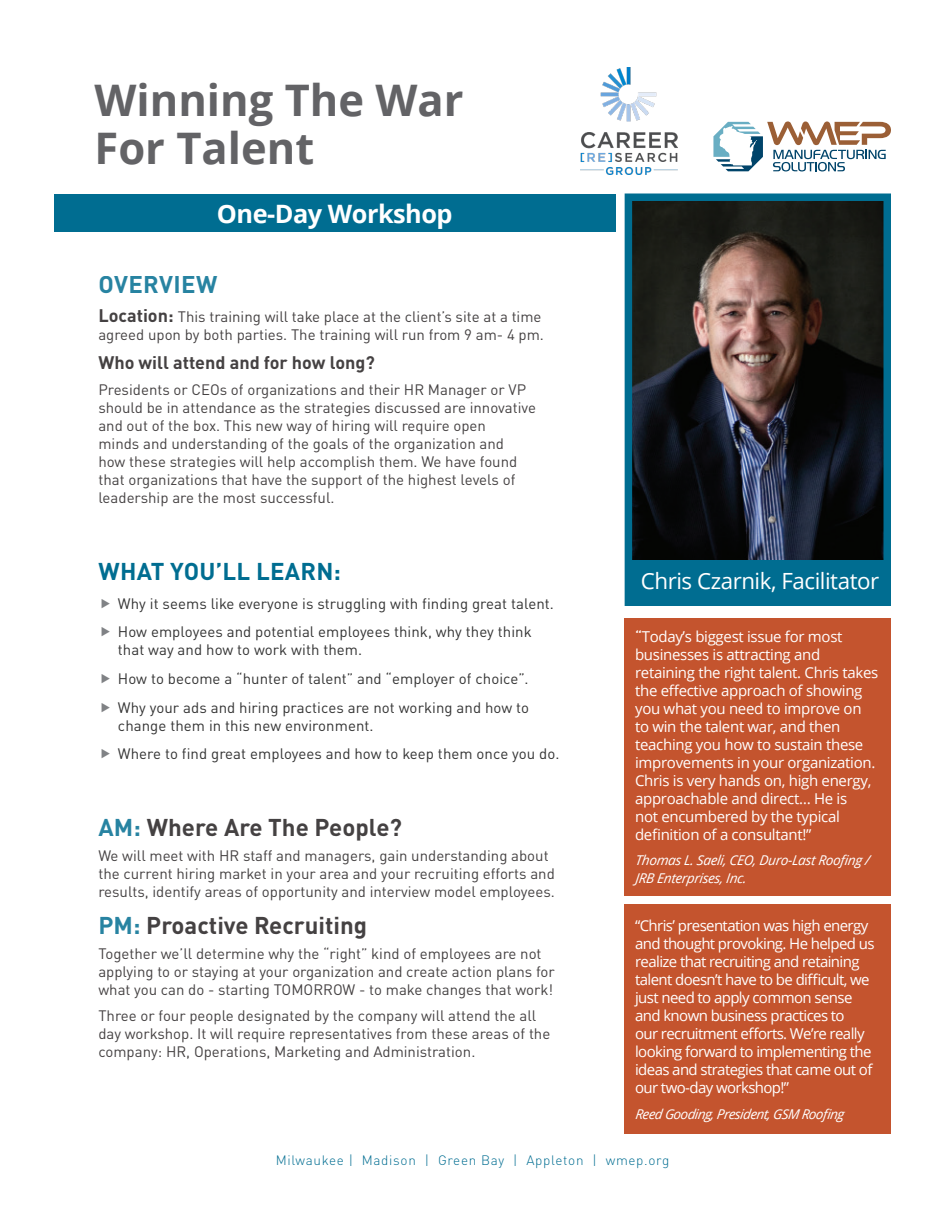
<style>
.page{position:relative;width:945px;height:1215px;background:#fff}
.page>*{position:absolute;margin:0;border:0;box-sizing:border-box;transform-origin:0 0}
.t1{font:700 43.5px "Open Sans";color:#636366}
.t2{font:700 25.35px "Open Sans";letter-spacing:-.02em;color:#fff}
.t3{font:700 24px "DIN Pro";color:#231f20}
.t4{font:700 24px "DIN Pro";letter-spacing:.01em;color:#006d91}
.t5{font:22.35px "Open Sans";letter-spacing:-.02em;color:#fff}
.t6{font:700 18px "DIN Pro";color:#231f20}
.t7{font:15px/18px "DIN Pro";color:#231f20}
.t8{font:15px/18px "Open Sans";letter-spacing:-.02em;color:#fff}
.t9{font:15px/18px "DIN Pro";letter-spacing:.005em;color:#343434}
.t10{font:15px/18px "Open Sans";letter-spacing:-.04em;color:#fff}
.t11{font:italic 13.5px/18px "Open Sans";letter-spacing:-.02em;color:#fff}
.caption_-_back_page{font:300 13.5px "DIN Pro";letter-spacing:.05em;color:#006d91}
.s1{font-weight:700;font-size:18px}
.s2{font-family:"DIN Pro";font-weight:500}
.s3{color:#006d91}
</style>
<div class="page">
<div style="left:54px;top:194px;width:562px;height:38px;background:#006d91"></div>
<img style="left:580px;top:68px;width:98px;height:107px">
<img style="left:634px;top:203px;width:248px;height:357px">
<div style="left:625px;top:194px;width:266px;height:412px;border:8px solid #006d91"></div>
<div style="left:629px;top:560px;width:262px;height:41px;background:#006d91"></div>
<div style="left:625px;top:618px;width:266px;height:278px;background:#c4542e"></div>
<div style="left:625px;top:904px;width:266px;height:230px;background:#c4542e"></div>
<svg style="left:713px;top:122px;width:178px;height:49px"></svg>
<p class="t1" style="left:94px;top:69px;width:371px">Winning The War</p>
<p class="t1" style="left:94px;top:117px;width:221px">For Talent</p>
<p class="t2" style="left:217px;top:196px;width:237px">One-Day Workshop</p>
<h3 class="t4" style="left:99px;top:265px;width:120px">OVERVIEW</h3>
<p class="t7" style="left:98px;top:306px;width:447px"><span class="s1">Location:</span> This training will take place at the client’s site at a time agreed upon by both parties. The training will run from 9 am- 4 pm.</p>
<p class="t6" style="left:98px;top:348px;width:278px">Who will attend and for how long?</p>
<p class="t7" style="left:98px;top:379px;width:439px">Presidents or CEOs of organizations and their HR Manager or VP should be in attendance as the strategies discussed are innovative and out of the box. This new way of hiring will require open<br>minds and understanding of the goals of the organization and<br>how these strategies will help accomplish them. We have found that organizations that have the support of the highest levels of leadership are the most successful.</p>
<p class="t4" style="left:99px;top:551px;width:244px">WHAT YOU’LL LEARN:</p>
<p class="t9" style="left:118px;top:593px;width:438px">Why it seems like everyone is struggling with finding great talent.</p>
<p class="t9" style="left:118px;top:621px;width:415px">How employees and potential employees think, why they think that way and how to work with them.</p>
<p class="t9" style="left:118px;top:668px;width:412px">How to become a “hunter of talent” and “employer of choice”.</p>
<p class="t9" style="left:118px;top:697px;width:413px">Why your ads and hiring practices are not working and how to change them in this new environment.</p>
<p class="t9" style="left:118px;top:744px;width:443px">Where to find great employees and how to keep them once you do.</p>
<p class="t5" style="left:641px;top:566px;width:240px">Chris Czarnik, Facilitator</p>
<p class="t8" style="left:635px;top:627px;width:245px"><span class="s2">“</span>Today’s biggest issue for most businesses is attracting and retaining the right talent. Chris takes the effective approach of showing you what you need to improve on to win the talent war, and then teaching you how to sustain these improvements in your organization.<br>Chris is very hands on, high energy, approachable and direct… He is<br>not encumbered by the typical definition of a consultant!”</p>
<p class="t11" style="left:635px;top:851px;width:236px">Thomas L.Saeli, CEO, Duro-LastRoofing /<br>JRB Enterp rises, Inc.</p>
<p class="t10" style="left:635px;top:917px;width:241px">“Chris’ presentation was high energy and thought provoking. He helped us realize that recruiting and retaining talent doesn’t have to be difficult, we just need to apply common sense and known business practices to<br>our recruitment efforts. We’re really looking forward to implementing the ideas and strategies that came out of our two-day workshop!”</p>
<p class="t11" style="left:635px;top:1104px;width:210px">Reed Gooding, President, GSM Roofing</p>
<p class="caption_-_back_page" style="left:276px;top:1150px;width:395px">Milwaukee | Madison | Green Bay | Appleton | wmep.org</p>
<h3 class="t3" style="left:98px;top:807px;width:305px"><span class="s3">AM:</span> Where Are The People?</h3>
<p class="t7" style="left:98px;top:845px;width:458px">We will meet with HR staff and managers, gain understanding about the current hiring market in your area and your recruiting efforts and results, identify areas of opportunity and interview model employees.</p>
<h3 class="t3" style="left:98px;top:905px;width:270px"><span class="s3">PM:</span> Proactive Recruiting</h3>
<p class="t7" style="left:98px;top:943px;width:458px">Together we’ll determine why the “right” kind of employees are not applying to or staying at your organization and create action plans for what you can do - starting TOMORROW - to make changes that work!</p>
<p class="t7" style="left:98px;top:1005px;width:453px">Three or four people designated by the company will attend the all day workshop. It will require representatives from these areas of the company: HR, Operations, Marketing and Administration.</p>
</div>
